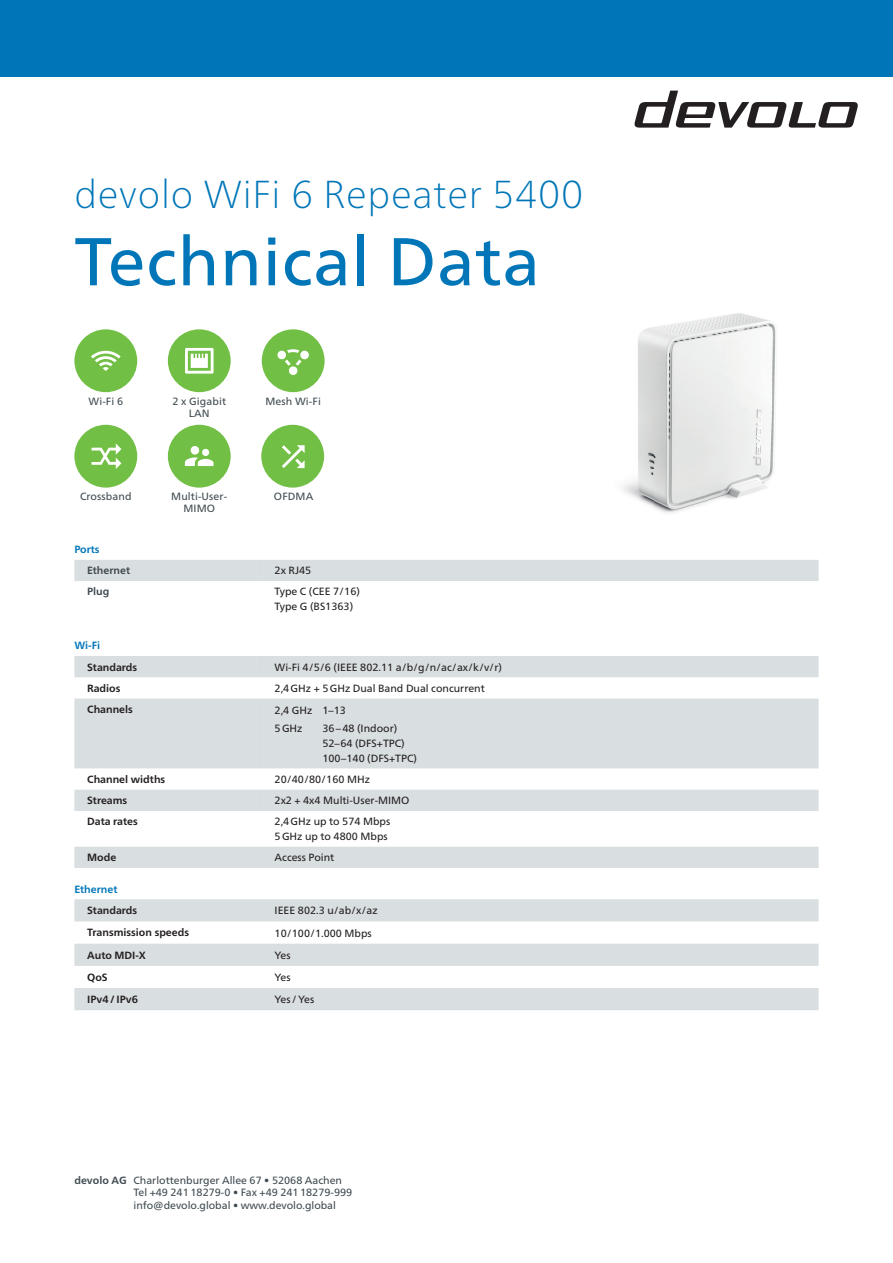
<style>
.page{position:relative;width:893px;height:1263px;background:#fff}
.page>*{position:absolute;margin:0;border:0;box-sizing:border-box;transform-origin:0 0}
.t1{font:67.5px "Frutiger Neue LTW1 G";letter-spacing:.01em;color:#0076b8}
.t2{font:100 39px "Frutiger Neue LTW1 G";letter-spacing:.02em;color:#0076b8}
.t3{font:10.5px/15px "Frutiger Neue LTW1 G";color:#231f20}
.t4{font:10.5px/12px "Frutiger Neue LTW1 G";color:#3f4a50;text-align:center}
.t5{font:700 10.5px "Frutiger Neue LTW1 G";color:#231f20}
.t6{font:700 10.5px "Frutiger Neue LTW1 G";color:#0076b8}
.t7{font:700 10.5px "Frutiger Neue LTW1 G";color:#3f4a50}
.s1{font-weight:700}
</style>
<div class="page">
<div style="left:0;top:0;width:893px;height:77px;background:#0076b8"></div>
<svg style="left:634px;top:91px;width:224px;height:37px"></svg>
<svg style="left:74px;top:560px;width:745px;height:450px"></svg>
<svg style="left:256px;top:560px;width:563px;height:251px;fill:#d9dee1"></svg>
<svg style="left:168px;top:329px;width:63px;height:63px"></svg>
<svg style="left:74px;top:425px;width:63px;height:63px"></svg>
<svg style="left:168px;top:425px;width:63px;height:63px"></svg>
<svg style="left:74px;top:329px;width:63px;height:63px"></svg>
<svg style="left:262px;top:329px;width:63px;height:63px"></svg>
<svg style="left:261px;top:425px;width:63px;height:63px"></svg>
<img style="left:622px;top:313px;width:154px;height:200px">
<h2 class="t2" style="left:74px;top:167px;width:511px">devolo WiFi 6 Repeater 5400</h2>
<h1 class="t1" style="left:74px;top:212px;width:467px">Technical Data</h1>
<p class="t4" style="left:88px;top:394px;width:36px">Wi-Fi 6</p>
<p class="t4" style="left:80px;top:489px;width:53px">Crossband</p>
<p class="t4" style="left:172px;top:394px;width:55px">2 x Gigabit<br>LAN</p>
<p class="t4" style="left:171px;top:489px;width:58px">Multi-User-<br>MIMO</p>
<p class="t4" style="left:265px;top:394px;width:57px">Mesh Wi-Fi</p>
<p class="t4" style="left:274px;top:489px;width:41px">OFDMA</p>
<p class="t6" style="left:74px;top:541px;width:27px">Ports</p>
<p class="t7" style="left:87px;top:563px;width:44px">Ethernet</p>
<p class="t3" style="left:275px;top:562px;width:38px">2x RJ45</p>
<p class="t7" style="left:87px;top:584px;width:24px">Plug</p>
<p class="t3" style="left:275px;top:583px;width:87px">Type C (CEE 7/16)<br>Type G (BS1363)</p>
<p class="t6" style="left:74px;top:638px;width:27px">Wi-Fi</p>
<p class="t5" style="left:87px;top:659px;width:52px">Standards</p>
<p class="t3" style="left:275px;top:659px;width:229px">Wi-Fi 4/5/6 (IEEE 802.11 a/b/g/n/ac/ax/k/v/r)</p>
<p class="t5" style="left:87px;top:681px;width:35px">Radios</p>
<p class="t3" style="left:275px;top:680px;width:212px">2,4 GHz + 5 GHz Dual Band Dual concurrent</p>
<p class="t5" style="left:87px;top:702px;width:47px">Channels</p>
<p class="t3" style="left:275px;top:701px;width:73px;line-height:17.9px">2,4 GHz 1–13<br>5 GHz</p>
<p class="t3" style="left:322px;top:720px;width:96px">36 – 48 (Indoor)<br>52–64 (DFS+TPC)<br>100–140 (DFS+TPC)</p>
<p class="t5" style="left:87px;top:772px;width:80px">Channel widths</p>
<p class="t3" style="left:275px;top:771px;width:97px">20/40/80/160 MHz</p>
<p class="t5" style="left:87px;top:793px;width:42px">Streams</p>
<p class="t3" style="left:275px;top:792px;width:136px">2x2 + 4x4 Multi-User-MIMO</p>
<p class="t5" style="left:87px;top:814px;width:52px">Data rates</p>
<p class="t3" style="left:275px;top:813px;width:117px">2,4 GHz up to 574 Mbps<br>5 GHz up to 4800 Mbps</p>
<p class="t5" style="left:87px;top:850px;width:31px">Mode</p>
<p class="t3" style="left:275px;top:849px;width:61px">Access Point</p>
<p class="t6" style="left:74px;top:882px;width:44px">Ethernet</p>
<p class="t5" style="left:87px;top:903px;width:52px">Standards</p>
<p class="t3" style="left:275px;top:902px;width:105px">IEEE 802.3 u/ab/x/az</p>
<p class="t5" style="left:87px;top:925px;width:103px">Transmission speeds</p>
<p class="t3" style="left:275px;top:925px;width:99px">10/100/1.000 Mbps</p>
<p class="t5" style="left:87px;top:947px;width:60px">Auto MDI-X</p>
<p class="t3" style="left:275px;top:947px;width:18px">Yes</p>
<p class="t5" style="left:87px;top:970px;width:22px">QoS</p>
<p class="t3" style="left:275px;top:969px;width:18px">Yes</p>
<p class="t5" style="left:87px;top:992px;width:52px">IPv4 / IPv6</p>
<p class="t3" style="left:275px;top:991px;width:41px">Yes / Yes</p>
<p class="t4" style="left:133px;top:1173px;width:220px;line-height:12.6px;text-align:left;text-indent:-59px"><span class="s1">devolo AG</span> Charlottenburger Allee 67 • 52068 Aachen<br>Tel +49 241 18279-0 • Fax +49 241 18279-999 info@devolo.global • www.devolo.global</p>
</div>
